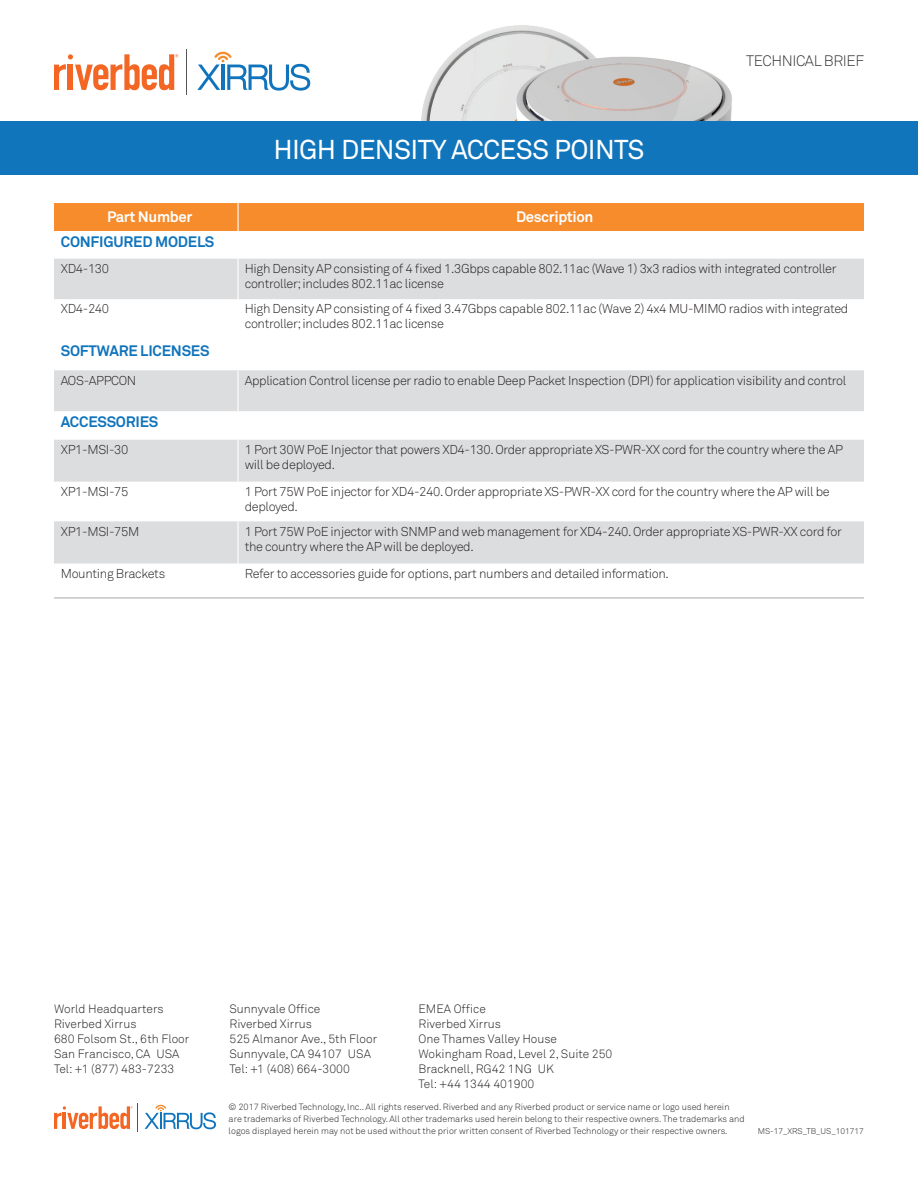
<style>
.page{position:relative;width:918px;height:1188px;background:#fff}
.page>*{position:absolute;margin:0;border:0;box-sizing:border-box;transform-origin:0 0}
.t1{font:27px "Akkurat Pro";letter-spacing:-.025em;color:#fff}
.t2{font:700 15px "Akkurat Pro";letter-spacing:-.015em;color:#1074bc}
.t3{font:700 15px "Akkurat Pro";letter-spacing:-.025em;color:#fff}
.t4{font:300 15px "Akkurat Pro";letter-spacing:-.025em;color:#323332}
.t5{font:300 12.75px/15px "Akkurat Pro";letter-spacing:-.025em;color:#231f20}
.t6{font:300 12px/15px "Akkurat Pro";color:#231f20}
.t7{font:300 9px/12px "Akkurat Pro";color:#231f20}
.t8{font:300 8.25px "Akkurat Pro";color:#231f20}
</style>
<div class="page">
<svg style="left:197px;top:52px;width:113px;height:39px"></svg>
<svg style="left:54px;top:54px;width:124px;height:36px"></svg>
<hr style="left:186px;top:50px;width:1px;height:45px;background:#565757">
<img style="left:416px;top:25px;width:322px;height:97px">
<div style="left:0;top:122px;width:918px;height:54px;background:#1175bc"></div>
<svg style="left:145px;top:1105px;width:71px;height:24px"></svg>
<svg style="left:54px;top:1103px;width:84px;height:29px"></svg>
<div style="left:54px;top:203px;width:810px;height:28px;background:#f68c2c"></div>
<svg style="left:54px;top:258px;width:810px;height:340px"></svg>
<svg style="left:54px;top:259px;width:810px;height:304px;fill:#dcdddf"></svg>
<hr style="left:237px;top:203px;width:2px;height:28px;background:#fff">
<hr style="left:237px;top:259px;width:2px;height:40px;background:#fff">
<hr style="left:237px;top:299px;width:2px;height:41px;background:#fff">
<hr style="left:237px;top:370px;width:2px;height:41px;background:#fff">
<hr style="left:237px;top:440px;width:2px;height:42px;background:#fff">
<hr style="left:237px;top:482px;width:2px;height:39px;background:#fff">
<hr style="left:237px;top:521px;width:2px;height:42px;background:#fff">
<hr style="left:237px;top:563px;width:2px;height:35px;background:#fff">
<hr style="left:54px;top:598px;width:184px;height:1px;background:#a8a9ad">
<hr style="left:238px;top:598px;width:626px;height:1px;background:#a8a9ad">
<h1 class="t1" style="left:273px;top:134px;width:373px">HIGH DENSITY ACCESS POINTS</h1>
<p class="t4" style="left:746px;top:52px;width:120px">TECHNICAL BRIEF</p>
<p class="t3" style="left:107px;top:208px;width:87px">Part Number</p>
<p class="t3" style="left:516px;top:208px;width:79px">Description</p>
<p class="t2" style="left:61px;top:233px;width:155px">CONFIGURED MODELS</p>
<p class="t5" style="left:61px;top:261px;width:50px">XD4-130</p>
<p class="t5" style="left:245px;top:261px;width:593px">High Density AP consisting of 4 fixed 1.3Gbps capable 802.11ac (Wave 1) 3x3 radios with integrated controller controller; includes 802.11ac license</p>
<p class="t5" style="left:61px;top:302px;width:50px">XD4-240</p>
<p class="t5" style="left:245px;top:302px;width:605px">High Density AP consisting of 4 fixed 3.47Gbps capable 802.11ac (Wave 2) 4x4 MU-MIMO radios with integrated controller; includes 802.11ac license</p>
<p class="t2" style="left:61px;top:342px;width:150px">SOFTWARE LICENSES</p>
<p class="t5" style="left:61px;top:373px;width:77px">AOS-APPCON</p>
<p class="t5" style="left:245px;top:373px;width:603px">Application Control license per radio to enable Deep Packet Inspection (DPI) for application visibility and control</p>
<p class="t2" style="left:61px;top:413px;width:99px">ACCESSORIES</p>
<p class="t5" style="left:61px;top:442px;width:69px">XP1-MSI-30</p>
<p class="t5" style="left:245px;top:442px;width:600px">1 Port 30W PoE Injector that powers XD4-130. Order appropriate XS-PWR-XX cord for the country where the AP will be deployed.</p>
<p class="t5" style="left:61px;top:484px;width:69px">XP1-MSI-75</p>
<p class="t5" style="left:245px;top:484px;width:586px">1 Port 75W PoE injector for XD4-240. Order appropriate XS-PWR-XX cord for the country where the AP will be deployed.</p>
<p class="t5" style="left:61px;top:524px;width:80px">XP1-MSI-75M</p>
<p class="t5" style="left:245px;top:524px;width:599px">1 Port 75W PoE injector with SNMP and web management for XD4-240. Order appropriate XS-PWR-XX cord for the country where the AP will be deployed.</p>
<p class="t5" style="left:61px;top:566px;width:106px">Mounting Brackets</p>
<p class="t5" style="left:245px;top:566px;width:426px">Refer to accessories guide for options, part numbers and detailed information.</p>
<p class="t6" style="left:54px;top:1001px;width:137px">World Headquarters<br>Riverbed Xirrus<br>680 Folsom St., 6th Floor<br>San Francisco, CA USA<br>Tel: +1 (877) 483-7233</p>
<p class="t6" style="left:230px;top:1001px;width:149px">Sunnyvale Office<br>Riverbed Xirrus<br>525 Almanor Ave., 5th Floor<br>Sunnyvale, CA 94107 USA<br>Tel: +1 (408) 664-3000</p>
<p class="t6" style="left:418px;top:1001px;width:195px">EMEA Office<br>Riverbed Xirrus<br>One Thames Valley House<br>Wokingham Road, Level 2, Suite 250<br>Bracknell, RG42 1NG UK<br>Tel: +44 1344 401900</p>
<p class="t7" style="left:229px;top:1101px;width:517px">© 2017 Riverbed Technology, Inc.. All rights reserved. Riverbed and any Riverbed product or service name or logo used herein are trademarks of Riverbed Technology. All other trademarks used herein belong to their respective owners. The trademarks and logos displayed herein may not be used without the prior written consent of Riverbed Technology or their respective owners.</p>
<p class="t8" style="left:758px;top:1126px;width:108px">MS-17_XRS_TB_US_101717</p>
</div>
